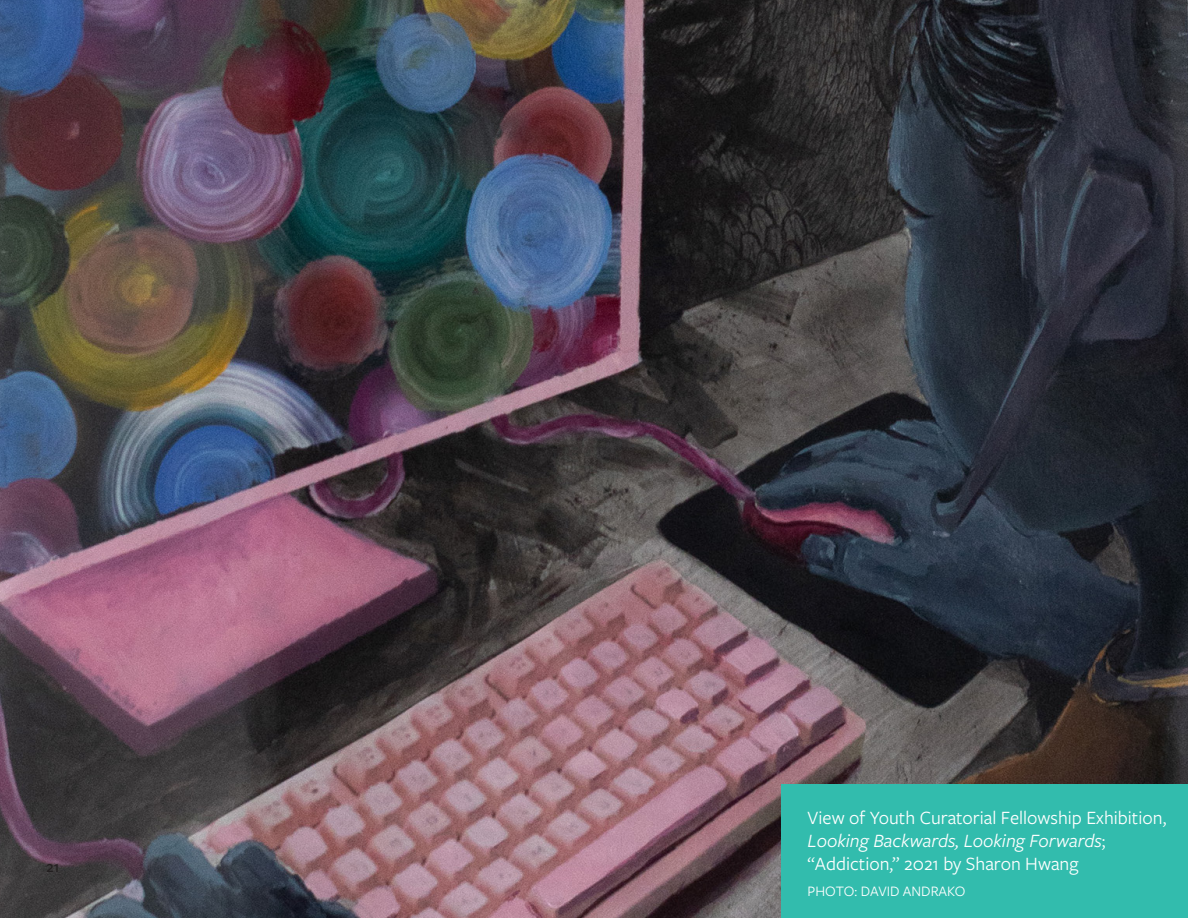
<style>
.page{position:relative;width:1188px;height:918px;background:#fff}
.page>*{position:absolute;margin:0;border:0;box-sizing:border-box;transform-origin:0 0}
.t1{font:19.5px/23.4px "Freight Sans Pro";color:#fff}
.t2{font:500 16.5px "Freight Sans Pro";color:#231f20}
.t3{font:15px "Freight Sans Pro";color:#fff}
.s1{font-style:italic}
</style>
<div class="page">
<img style="left:0;top:0;width:1188px;height:918px">
<div style="left:782px;top:785px;width:406px;height:133px;background:#32bcad"></div>
<p class="t2" style="left:46px;top:856px;width:15px">21</p>
<p class="t1" style="left:808px;top:805px;width:360px">View of Youth Curatorial Fellowship Exhibition,<br><span class="s1">Looking Backwards, Looking Forwards</span>; “Addiction,” 2021 by Sharon Hwang</p>
<p class="t3" style="left:808px;top:881px;width:159px">PHOTO: DAVID ANDRAKO</p>
</div>
